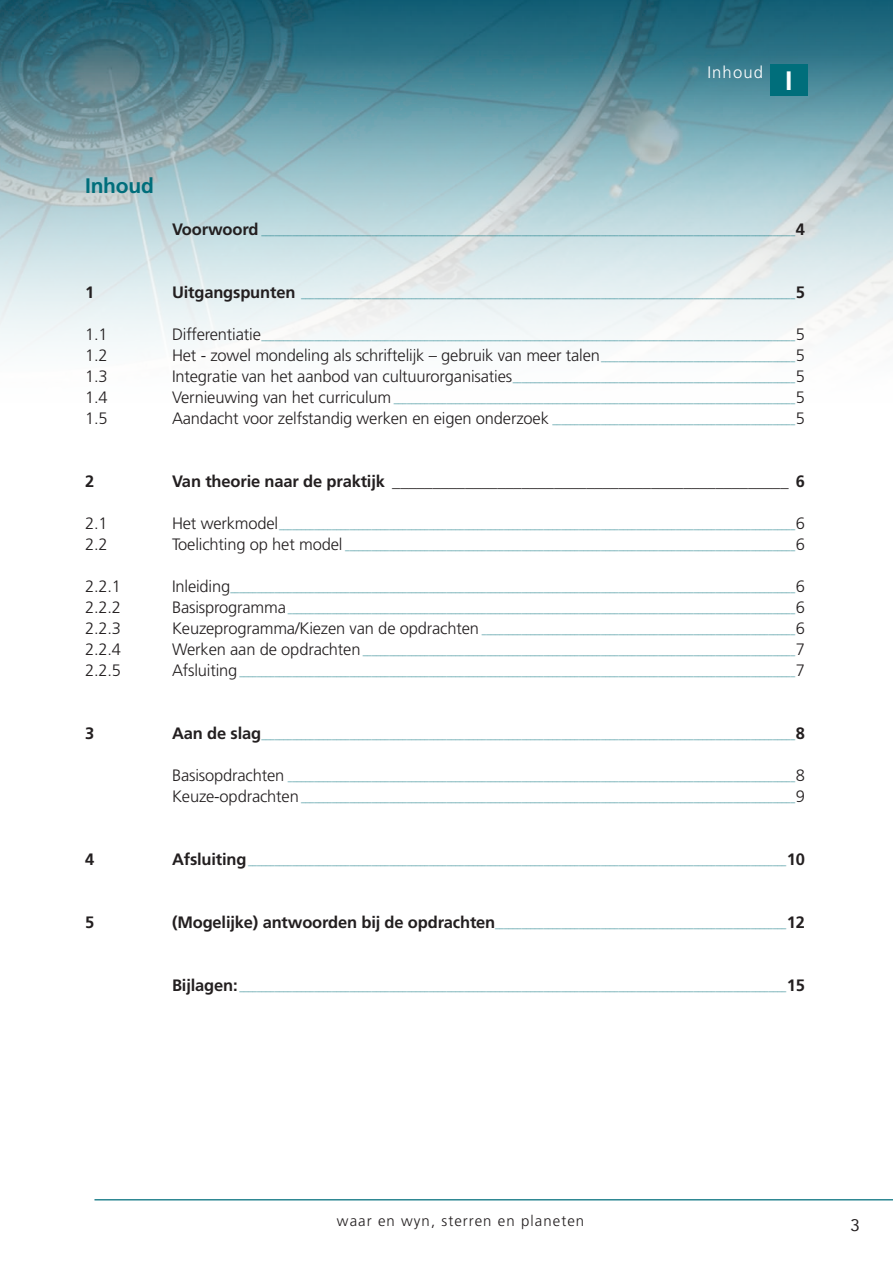
<style>
.page{position:relative;width:893px;height:1263px;background:#fff}
.page>*{position:absolute;margin:0;border:0;box-sizing:border-box;transform-origin:0 0}
.kop{font:700 26.7px "Frutiger";color:#fff}
.kop-2{font:700 21px "Frutiger";letter-spacing:-.01em;color:#006e7b}
.plat{font:300 16.65px "Frutiger";letter-spacing:.07em;color:#fff}
.t1{font:16.65px "Avenir";color:#231f20}
.plat-2{font:300 16.5px "Frutiger";letter-spacing:-.01em;color:#231f20}
.plat-3{font:700 16.5px "Frutiger";letter-spacing:-.01em;color:#231f20}
.t2{font:300 15px "Frutiger";letter-spacing:.07em;color:#231f20}
.plat-4{font:300 9px "Frutiger";color:#006e7b}
.s1{font-weight:700;font-size:16.5px;color:#231f20}
.s2{font-size:16.5px;color:#231f20}
.s3{font-size:9px;color:#006e7b}
</style>
<div class="page">
<img style="left:0;top:0;width:893px;height:56px">
<svg style="left:0;top:56px;width:893px;height:289px;background:#aac7cd"></svg>
<hr style="left:94px;top:1199px;width:799px;height:1px;background:#006e7b">
<div style="left:770px;top:64px;width:38px;height:32px;background:#006e7b"></div>
<p class="plat" style="left:707px;top:63px;width:57px">Inhoud</p>
<p class="kop" style="left:785px;top:65px;width:9px">I</p>
<p class="kop-2" style="left:85px;top:173px;width:70px">Inhoud</p>
<p class="plat-4" style="left:172px;top:227px;width:634px"><span class="s1">Voorwoord</span> _________________________________________________________________________________________________________________________<span class="s1">4</span></p>
<p class="plat-3" style="left:85px;top:283px;width:11px">1</p>
<p class="plat-4" style="left:172px;top:290px;width:634px"><span class="s1">Uitgangspunten</span> ________________________________________________________________________________________________________________<span class="s1">5</span></p>
<p class="plat-2" style="left:85px;top:325px;width:24px">1.1</p>
<p class="plat-4" style="left:172px;top:332px;width:634px"><span class="s2">Differentiatie</span>_________________________________________________________________________________________________________________________<span class="s2">5</span></p>
<p class="plat-2" style="left:85px;top:346px;width:24px">1.2</p>
<p class="plat-2" style="left:172px;top:346px;width:634px">Het - zowel mondeling als schriftelijk – gebruik van meer talen<span class="s3">____________________________________________</span>5</p>
<p class="plat-2" style="left:85px;top:367px;width:24px">1.3</p>
<p class="plat-4" style="left:172px;top:374px;width:634px"><span class="s2">Integratie van het aanbod van cultuurorganisaties</span>________________________________________________________________<span class="s2">5</span></p>
<p class="plat-2" style="left:85px;top:388px;width:24px">1.4</p>
<p class="plat-4" style="left:172px;top:395px;width:634px"><span class="s2">Vernieuwing van het curriculum</span> ___________________________________________________________________________________________<span class="s2">5</span></p>
<p class="plat-2" style="left:85px;top:409px;width:24px">1.5</p>
<p class="plat-4" style="left:172px;top:416px;width:634px"><span class="s2">Aandacht voor zelfstandig werken en eigen onderzoek</span> _______________________________________________________<span class="s2">5</span></p>
<p class="plat-3" style="left:85px;top:472px;width:11px">2</p>
<p class="plat-3" style="left:172px;top:472px;width:634px">Van theorie naar de praktijk _________________________________________________ 6</p>
<p class="plat-2" style="left:85px;top:514px;width:24px">2.1</p>
<p class="plat-4" style="left:172px;top:521px;width:634px"><span class="s2">Het werkmodel</span>_____________________________________________________________________________________________________________________<span class="s2">6</span></p>
<p class="plat-2" style="left:85px;top:535px;width:24px">2.2</p>
<p class="plat-4" style="left:172px;top:542px;width:634px"><span class="s2">Toelichting op het model</span> ______________________________________________________________________________________________________<span class="s2">6</span></p>
<p class="plat-2" style="left:85px;top:577px;width:38px">2.2.1</p>
<p class="plat-4" style="left:172px;top:584px;width:634px"><span class="s2">Inleiding</span>________________________________________________________________________________________________________________________________<span class="s2">6</span></p>
<p class="plat-2" style="left:85px;top:598px;width:38px">2.2.2</p>
<p class="plat-4" style="left:172px;top:605px;width:634px"><span class="s2">Basisprogramma</span> ___________________________________________________________________________________________________________________<span class="s2">6</span></p>
<p class="plat-2" style="left:85px;top:619px;width:38px">2.2.3</p>
<p class="plat-4" style="left:172px;top:626px;width:634px"><span class="s2">Keuzeprogramma/Kiezen van de opdrachten</span> _______________________________________________________________________<span class="s2">6</span></p>
<p class="plat-2" style="left:85px;top:640px;width:38px">2.2.4</p>
<p class="plat-4" style="left:172px;top:647px;width:634px"><span class="s2">Werken aan de opdrachten</span> __________________________________________________________________________________________________<span class="s2">7</span></p>
<p class="plat-2" style="left:85px;top:661px;width:38px">2.2.5</p>
<p class="plat-4" style="left:172px;top:668px;width:634px"><span class="s2">Afsluiting</span> ______________________________________________________________________________________________________________________________<span class="s2">7</span></p>
<p class="plat-3" style="left:85px;top:724px;width:11px">3</p>
<p class="plat-4" style="left:172px;top:731px;width:634px"><span class="s1">Aan de slag</span>_________________________________________________________________________________________________________________________<span class="s1">8</span></p>
<p class="plat-4" style="left:172px;top:773px;width:634px"><span class="s2">Basisopdrachten</span> ___________________________________________________________________________________________________________________<span class="s2">8</span></p>
<p class="plat-4" style="left:172px;top:794px;width:634px"><span class="s2">Keuze-opdrachten</span> ________________________________________________________________________________________________________________<span class="s2">9</span></p>
<p class="plat-3" style="left:85px;top:850px;width:11px">4</p>
<p class="plat-4" style="left:172px;top:857px;width:634px"><span class="s1">Afsluiting</span> __________________________________________________________________________________________________________________________<span class="s1">10</span></p>
<p class="plat-3" style="left:85px;top:913px;width:11px">5</p>
<p class="plat-4" style="left:172px;top:920px;width:634px"><span class="s1">(Mogelijke) antwoorden bij de opdrachten</span>__________________________________________________________________<span class="s1">12</span></p>
<p class="plat-4" style="left:172px;top:983px;width:634px"><span class="s1">Bijlagen:</span> ____________________________________________________________________________________________________________________________<span class="s1">15</span></p>
<h3 class="t2" style="left:337px;top:1212px;width:249px">waar en wyn, sterren en planeten</h3>
<p class="t1" style="left:850px;top:1211px;width:11px">3</p>
</div>
